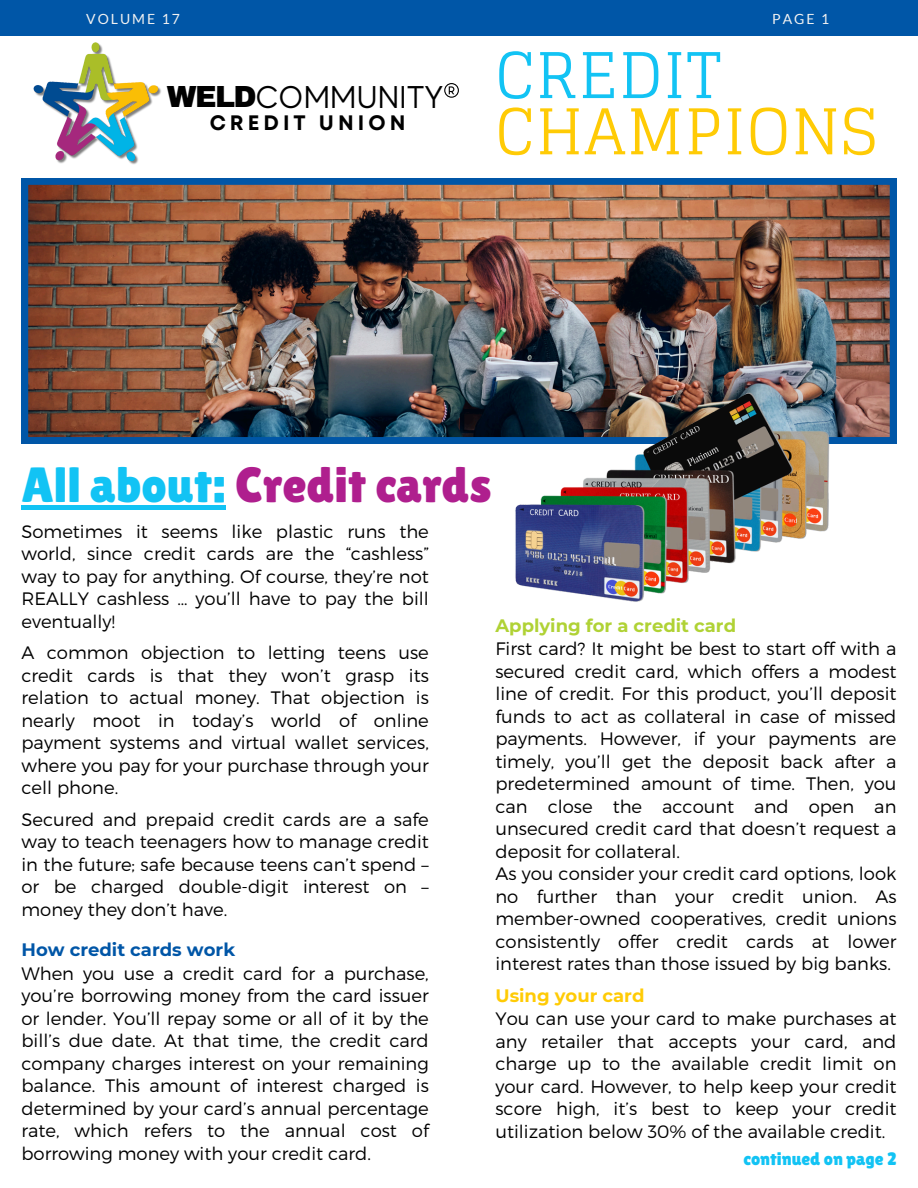
<style>
.page{position:relative;width:918px;height:1188px;background:#fff}
.page>*{position:absolute;margin:0;border:0;box-sizing:border-box;transform-origin:0 0}
.t1{font:63px/56.2px "Glegoo";letter-spacing:.02em;color:#ffcb05}
.t2{font:49.5px "Lilita One";color:#af1f8e}
.t3{font:31.35px "MADE Evolve Sans";letter-spacing:.03em;color:#000}
.t4{font:700 20.85px "Mont";letter-spacing:.195em;color:#000}
.t5{font:300 18px/22.5px "Montserrat";color:#000;text-align:justify}
.t6{font:18px "Lilita One";color:#12c3f4}
.t7{font:13.95px "Lato";letter-spacing:.14em;color:#f2f2f2}
.s1{font-family:"Archivo";font-weight:900;font-size:29.85px}
.s2{color:#12c3f4}
.s3{font-weight:700;color:#0056a7}
.s4{font-weight:700;color:#b0d235}
.s5{font-weight:700;color:#ffcb05}
</style>
<div class="page">
<div style="left:0;top:0;width:918px;height:36px;background:#0056a7"></div>
<img style="left:21px;top:178px;width:876px;height:266px">
<img style="left:33px;top:42px;width:128px;height:123px">
<svg style="left:444px;top:83px;width:15px;height:15px"></svg>
<img style="left:489px;top:379px;width:381px;height:223px">
<div style="left:21px;top:505px;width:205px;height:5px;background:#12c3f4"></div>
<h3 class="t7" style="left:86px;top:11px;width:95px">VOLUME 17</h3>
<h3 class="t7" style="left:772px;top:10px;width:59px">PAGE 1</h3>
<p class="t3" style="left:167px;top:80px;width:277px"><span class="s1">WELD</span>COMMUNITY</p>
<p class="t4" style="left:210px;top:115px;width:197px">CREDIT UNION</p>
<p class="t1" style="left:495px;top:48px;width:383px"><span class="s2">CREDIT<br></span>CHAMPIONS</p>
<h1 class="t2" style="left:21px;top:456px;width:472px"><span class="s2">All about:</span> Credit cards</h1>
<p class="t5" style="left:21px;top:519px;width:409px">Sometimes it seems like plastic runs the world, since credit cards are the “cashless” way to pay for anything. Of course, they’re not REALLY cashless … you’ll have to pay the bill eventually!</p>
<p class="t5" style="left:21px;top:641px;width:409px">A common objection to letting teens use credit cards is that they won’t grasp its relation to actual money. That objection is nearly moot in today’s world of online payment systems and virtual wallet services, where you pay for your purchase through your cell phone.</p>
<h2 class="t5" style="left:21px;top:807px;width:409px">Secured and prepaid credit cards are a safe way to teach teenagers how to manage credit in the future; safe because teens can’t spend – or be charged double-digit interest on – money they don’t have.</h2>
<h4 class="t5" style="left:21px;top:938px;width:409px;text-align:left"><span class="s3">How credit cards work<br></span>When you use a credit card for a purchase, you’re borrowing money from the card issuer or lender. You’ll repay some or all of it by the bill’s due date. At that time, the credit card company charges interest on your remaining balance. This amount of interest charged is determined by your card’s annual percentage rate, which refers to the annual cost of borrowing money with your credit card.</h4>
<h4 class="t5" style="left:495px;top:613px;width:403px;text-align:left"><span class="s4">Applying for a credit card<br></span>First card? It might be best to start off with a secured credit card, which offers a modest line of credit. For this product, you’ll deposit funds to act as collateral in case of missed payments. However, if your payments are timely, you’ll get the deposit back after a predetermined amount of time. Then, you can close the account and open an unsecured credit card that doesn’t request a deposit for collateral.<br>As you consider your credit card options, look no further than your credit union. As member-owned cooperatives, credit unions consistently offer credit cards at lower interest rates than those issued by big banks.</h4>
<h4 class="t5" style="left:495px;top:983px;width:403px;text-align:left"><span class="s5">Using your card<br></span>You can use your card to make purchases at any retailer that accepts your card, and charge up to the available credit limit on your card. However, to help keep your credit score high, it’s best to keep your credit utilization below 30% of the available credit.</h4>
<h4 class="t6" style="left:743px;top:1148px;width:155px">continued on page 2</h4>
</div>
